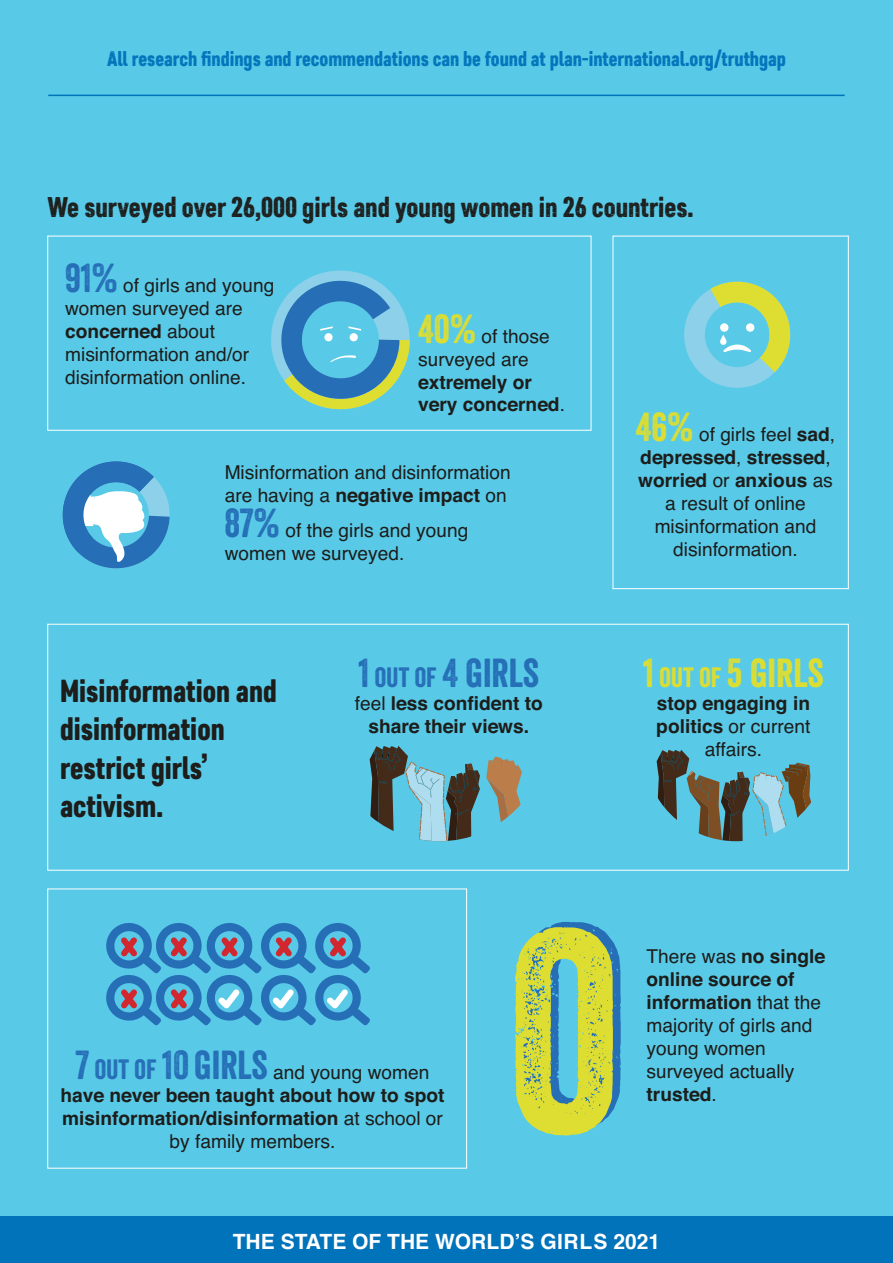
<style>
.page{position:relative;width:893px;height:1263px;background:#58cae7}
.page>*{position:absolute;margin:0;border:0;box-sizing:border-box;transform-origin:0 0}
.t1{font:278.4px "Veneer";color:#ddde31}
.t2{font:39.3px "Veneer";color:#266fb7}
.t3{font:39.3px "Veneer";color:#ddde31}
.t4{font:31.95px/38.2px "Core Paint";color:#1d1d1b}
.t5{font:28.5px "Core Paint B3";color:#1d1d1b}
.t6{font:21px "Core Paint B3";color:#0073bb}
.t7{font:700 21px "Helvetica";color:#fff}
.t8{font:19.2px/23px "Helvetica";color:#1d1d1b}
.t9{font:700 19.2px/23px "Helvetica";color:#1d1d1b;text-align:center}
.s1{font-family:"Veneer";font-size:39.3px;color:#266fb7}
.s2{font-weight:700}
.s3{font-family:"Veneer";font-size:39.3px;color:#ddde31}
.s4{font-weight:400}
.s5{font-size:27.15px}
.s6{font-family:"Veneer";font-weight:400;font-size:39.3px;color:#266fb7}
.s7{font-family:"Veneer";font-weight:400;font-size:27.15px;color:#266fb7}
</style>
<div class="page">
<svg style="left:271px;top:270px;width:139px;height:140px"></svg>
<svg style="left:62px;top:461px;width:108px;height:108px"></svg>
<div style="left:684px;top:282px;width:106px;height:106px;border:21px solid #8cd1e9;border-radius:50%"></div>
<svg style="left:687px;top:288px;width:104px;height:100px"></svg>
<svg style="left:720px;top:335px;width:6px;height:10px"></svg>
<svg style="left:486px;top:756px;width:36px;height:66px"></svg>
<svg style="left:369px;top:746px;width:111px;height:95px"></svg>
<svg style="left:656px;top:750px;width:155px;height:91px"></svg>
<svg style="left:106px;top:923px;width:264px;height:102px"></svg>
<div style="left:47px;top:236px;width:544px;height:195px;border:1px solid #fff"></div>
<div style="left:613px;top:236px;width:236px;height:353px;border:1px solid #fff"></div>
<div style="left:47px;top:624px;width:802px;height:246px;border:1px solid #fff"></div>
<div style="left:47px;top:888px;width:420px;height:280px;border:1px solid #fff"></div>
<hr style="left:48px;top:95px;width:797px;height:1px;background:#0073bb">
<div style="left:0;top:1216px;width:893px;height:47px;background:#0073bb"></div>
<p class="t6" style="left:107px;top:46px;width:680px">All research findings and recommendations can be found at plan-international.org/truthgap</p>
<h3 class="t5" style="left:47px;top:189px;width:648px">We surveyed over 26,000 girls and young women in 26 countries.</h3>
<p class="t8" style="left:65px;top:274px;width:211px"><span class="s1">91%</span> of girls and young women surveyed are <span class="s2">concerned</span> about misinformation and/or disinformation online.</p>
<p class="t8" style="left:418px;top:325px;width:133px"><span class="s3">40%</span> of those surveyed are</p>
<p class="t9" style="left:418px;top:370px;width:148px;text-align:left">extremely or very concerned<span class="s4">.</span></p>
<p class="t8" style="left:225px;top:462px;width:288px">Misinformation and disinformation are having a <span class="s2">negative impact</span> on</p>
<p class="t8" style="left:225px;top:520px;width:245px"><span class="s1">87%</span> of the girls and young women we surveyed.</p>
<h3 class="t4" style="left:60px;top:672px;width:218px">Misinformation and disinformation restrict girls’ activism.</h3>
<h2 class="t2" style="left:359px;top:649px;width:182px">1 <span class="s5">OUT OF</span> 4 GIRLS</h2>
<p class="t9" style="left:355px;top:692px;width:190px"><span class="s4">feel</span> less confident to share their views.</p>
<p class="t8" style="left:636px;top:423px;width:201px;text-align:center"><span class="s3">46%</span> of girls feel <span class="s2">sad</span>, <span class="s2">depressed</span>, <span class="s2">stressed</span>, <span class="s2">worried</span> or <span class="s2">anxious</span> as a result of online misinformation and disinformation.</p>
<h2 class="t3" style="left:643px;top:649px;width:182px">1 <span class="s5">OUT OF</span> 5 GIRLS</h2>
<p class="t9" style="left:656px;top:692px;width:156px">stop engaging in politics <span class="s4">or current affairs.</span></p>
<p class="t9" style="left:61px;top:1061px;width:385px"><span class="s6">7</span> <span class="s7">OUT OF</span> <span class="s6">10 GIRLS</span> <span class="s4">and young women </span>have never been taught about how to spot misinformation/disinformation <span class="s4">at school or by family members.</span></p>
<h1 class="t1" style="left:507px;top:862px;width:115px">0</h1>
<p class="t8" style="left:647px;top:945px;width:180px">There was <span class="s2">no single online source of information</span> that the majority of girls and young women surveyed actually</p>
<p class="t9" style="left:647px;top:1082px;width:72px">trusted<span class="s4">.</span></p>
<p class="t7" style="left:233px;top:1224px;width:429px">THE STATE OF THE WORLD’S GIRLS 2021</p>
</div>
